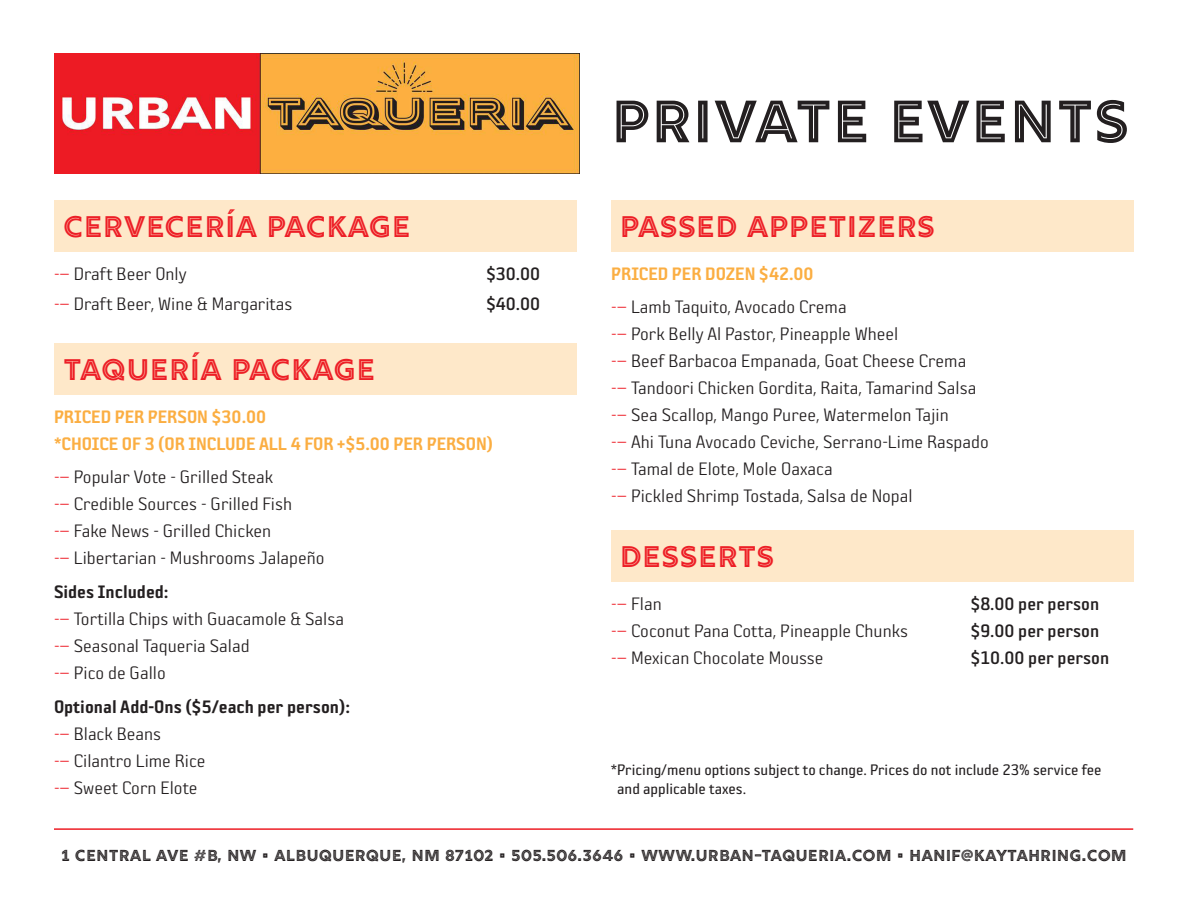
<style>
.page{position:relative;width:1188px;height:918px;background:#fff}
.page>*{position:absolute;margin:0;border:0;box-sizing:border-box;transform-origin:0 0}
.t1{font:66px "Rig Bold Inline Solo";color:#231f20}
.t2{font:33px "Rig Bold Inline Solo";color:#ed1e26}
.t3{font:19.5px "Sophisto OT A Gauge";color:#231f20}
.t4{font:19.5px "Sophisto OT D Gauge";color:#fbae42}
.t5{font:19.5px "Sophisto OT C Gauge";color:#231f20}
.t6{font:19.5px "Sophisto OT D Gauge";color:#231f20}
.t7{font:17.7px "Rig Bold Inline Solo";color:#231f20}
.t8{font:16.5px "Sophisto OT B Gauge";color:#231f20}
.s1{color:#ed1e26}
</style>
<div class="page">
<div style="left:54px;top:200px;width:522px;height:51px;background:#fee8c9"></div>
<div style="left:611px;top:200px;width:522px;height:51px;background:#fee8c9"></div>
<div style="left:611px;top:530px;width:522px;height:51px;background:#fee8c9"></div>
<div style="left:54px;top:343px;width:522px;height:51px;background:#fee8c9"></div>
<img style="left:54px;top:54px;width:525px;height:119px">
<hr style="left:54px;top:828px;width:1079px;height:2px;background:#ed1e26">
<p class="t1" style="left:611px;top:85px;width:521px">PRIVATE EVENTS</p>
<p class="t2" style="left:63px;top:209px;width:350px">CERVECERÍA PACKAGE</p>
<p class="t2" style="left:620px;top:209px;width:317px">PASSED APPETIZERS</p>
<p class="t3" style="left:54px;top:263px;width:134px"><span class="s1">-—</span> Draft Beer Only</p>
<p class="t5" style="left:486px;top:263px;width:56px">$30.00</p>
<p class="t3" style="left:54px;top:293px;width:240px"><span class="s1">-—</span> Draft Beer, Wine &amp; Margaritas</p>
<p class="t5" style="left:486px;top:293px;width:56px">$40.00</p>
<p class="t2" style="left:63px;top:351px;width:314px">TAQUERÍA PACKAGE</p>
<p class="t4" style="left:54px;top:405px;width:214px">PRICED PER PERSON $30.00</p>
<p class="t4" style="left:54px;top:432px;width:441px">*CHOICE OF 3 (OR INCLUDE ALL 4 FOR +$5.00 PER PERSON)</p>
<p class="t3" style="left:54px;top:466px;width:221px"><span class="s1">-—</span> Popular Vote - Grilled Steak</p>
<p class="t3" style="left:54px;top:493px;width:240px"><span class="s1">-—</span> Credible Sources - Grilled Fish</p>
<p class="t3" style="left:54px;top:520px;width:219px"><span class="s1">-—</span> Fake News - Grilled Chicken</p>
<p class="t3" style="left:54px;top:547px;width:272px"><span class="s1">-—</span> Libertarian - Mushrooms Jalapeño</p>
<p class="t6" style="left:54px;top:581px;width:116px">Sides Included:</p>
<p class="t3" style="left:54px;top:608px;width:292px"><span class="s1">-—</span> Tortilla Chips with Guacamole &amp; Salsa</p>
<p class="t3" style="left:54px;top:635px;width:197px"><span class="s1">-—</span> Seasonal Taqueria Salad</p>
<p class="t3" style="left:54px;top:662px;width:113px"><span class="s1">-—</span> Pico de Gallo</p>
<p class="t6" style="left:54px;top:695px;width:298px">Optional Add-Ons ($5/each per person):</p>
<p class="t3" style="left:54px;top:723px;width:109px"><span class="s1">-—</span> Black Beans</p>
<p class="t3" style="left:54px;top:750px;width:153px"><span class="s1">-—</span> Cilantro Lime Rice</p>
<p class="t3" style="left:54px;top:777px;width:145px"><span class="s1">-—</span> Sweet Corn Elote</p>
<p class="t4" style="left:611px;top:262px;width:204px">PRICED PER DOZEN $42.00</p>
<p class="t3" style="left:611px;top:297px;width:237px"><span class="s1">-—</span> Lamb Taquito, Avocado Crema</p>
<p class="t3" style="left:611px;top:324px;width:289px"><span class="s1">-—</span> Pork Belly Al Pastor, Pineapple Wheel</p>
<p class="t3" style="left:611px;top:351px;width:357px"><span class="s1">-—</span> Beef Barbacoa Empanada, Goat Cheese Crema</p>
<p class="t3" style="left:611px;top:378px;width:367px"><span class="s1">-—</span> Tandoori Chicken Gordita, Raita, Tamarind Salsa</p>
<p class="t3" style="left:611px;top:405px;width:339px"><span class="s1">-—</span> Sea Scallop, Mango Puree, Watermelon Tajin</p>
<p class="t3" style="left:611px;top:432px;width:379px"><span class="s1">-—</span> Ahi Tuna Avocado Ceviche, Serrano-Lime Raspado</p>
<p class="t3" style="left:611px;top:459px;width:223px"><span class="s1">-—</span> Tamal de Elote, Mole Oaxaca</p>
<p class="t3" style="left:611px;top:486px;width:303px"><span class="s1">-—</span> Pickled Shrimp Tostada, Salsa de Nopal</p>
<p class="t2" style="left:620px;top:539px;width:156px">DESSERTS</p>
<p class="t3" style="left:611px;top:593px;width:52px"><span class="s1">-—</span> Flan</p>
<p class="t5" style="left:970px;top:593px;width:130px">$8.00 per person</p>
<p class="t3" style="left:611px;top:620px;width:298px"><span class="s1">-—</span> Coconut Pana Cotta, Pineapple Chunks</p>
<p class="t5" style="left:970px;top:620px;width:130px">$9.00 per person</p>
<p class="t3" style="left:611px;top:647px;width:214px"><span class="s1">-—</span> Mexican Chocolate Mousse</p>
<p class="t5" style="left:970px;top:647px;width:140px">$10.00 per person</p>
<p class="t8" style="left:611px;top:760px;width:492px">*Pricing/menu options subject to change. Prices do not include 23% service fee</p>
<p class="t8" style="left:617px;top:780px;width:130px">and applicable taxes.</p>
<p class="t7" style="left:61px;top:846px;width:1067px">1 CENTRAL AVE #B, NW • ALBUQUERQUE, NM 87102 • 505.506.3646 • WWW.URBAN-TAQUERIA.COM • HANIF@KAYTAHRING.COM</p>
</div>
